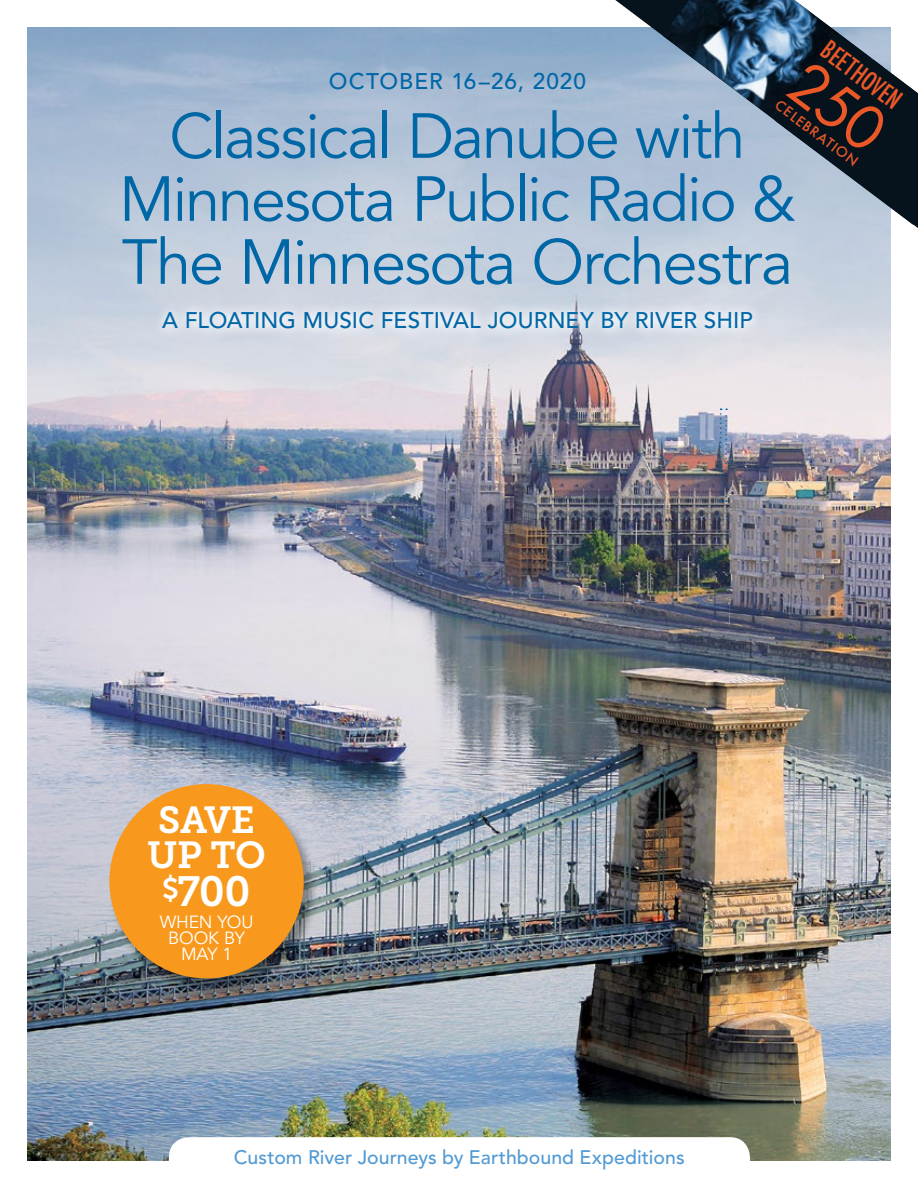
<style>
.page{position:relative;width:918px;height:1188px;background:#fff}
.page>*{position:absolute;margin:0;border:0;box-sizing:border-box;transform-origin:0 0}
.t1{font:63px/63px "Avenir";letter-spacing:-.035em;color:#0067a7;text-align:center}
.t2{font:42px "Museo Slab 700";color:#fff}
.t3{font:37.5px/35.1px "Museo Slab 700";letter-spacing:-.015em;color:#fff}
.t4{font:500 condensed 25.65px "Futura";color:#eb5828}
.t5{font:500 22.5px "Avenir";letter-spacing:.01em;color:#0067a7}
.t6{font:500 22.5px "Avenir";letter-spacing:.045em;color:#0067a7}
.t7{font:500 19.5px "Avenir";letter-spacing:.005em;color:#519ad4}
.t8{font:17.55px/16.2px "Avenir";letter-spacing:-.01em;color:#fff;text-align:center}
.t9{font:500 13.5px "Futura";color:#eb5828}
</style>
<div class="page">
<img style="left:27px;top:27px;width:864px;height:1134px">
<div style="left:108px;top:786px;width:211px;height:211px;background:#000;opacity:.37"></div>
<div style="left:109px;top:784px;width:195px;height:194px;background:#f8991d;border-radius:50%"></div>
<svg style="left:720px;top:409px;width:7px;height:93px"></svg>
<svg style="left:150px;top:300px;width:615px;height:42px;background:#dadee7"></svg>
<div style="left:169px;top:1137px;width:581px;height:47px;background:#fff;border-radius:20px"></div>
<svg style="left:591px;top:0;width:327px;height:248px;background:#b2c2d5"></svg>
<img style="left:662px;top:0;width:221px;height:153px">
<svg style="left:773px;top:33px;width:145px;height:193px;background:#4c5b68"></svg>
<p class="t4" style="left:834px;top:34px;width:95px;rotate:37deg">BEETHOVEN</p>
<p class="t6" style="left:329px;top:68px;width:259px">OCTOBER 16–26, 2020</p>
<p class="t9" style="left:782px;top:96px;width:101px;rotate:37deg">CELEBRATION</p>
<p class="t1" style="left:119px;top:106px;width:679px">Classical Danube with<br>Minnesota Public Radio &amp;<br>The Minnesota Orchestra</p>
<p class="t5" style="left:162px;top:308px;width:592px">A FLOATING MUSIC FESTIVAL JOURNEY BY RIVER SHIP</p>
<p class="t3" style="left:147px;top:803px;width:120px">SAVE<br>UP TO</p>
<p class="t2" style="left:162px;top:868px;width:90px"><sup>$</sup>700</p>
<p class="t8" style="left:160px;top:914px;width:95px">WHEN YOU<br>BOOK BY<br>MAY 1</p>
<p class="t7" style="left:234px;top:1146px;width:452px">Custom River Journeys by Earthbound Expeditions</p>
</div>
